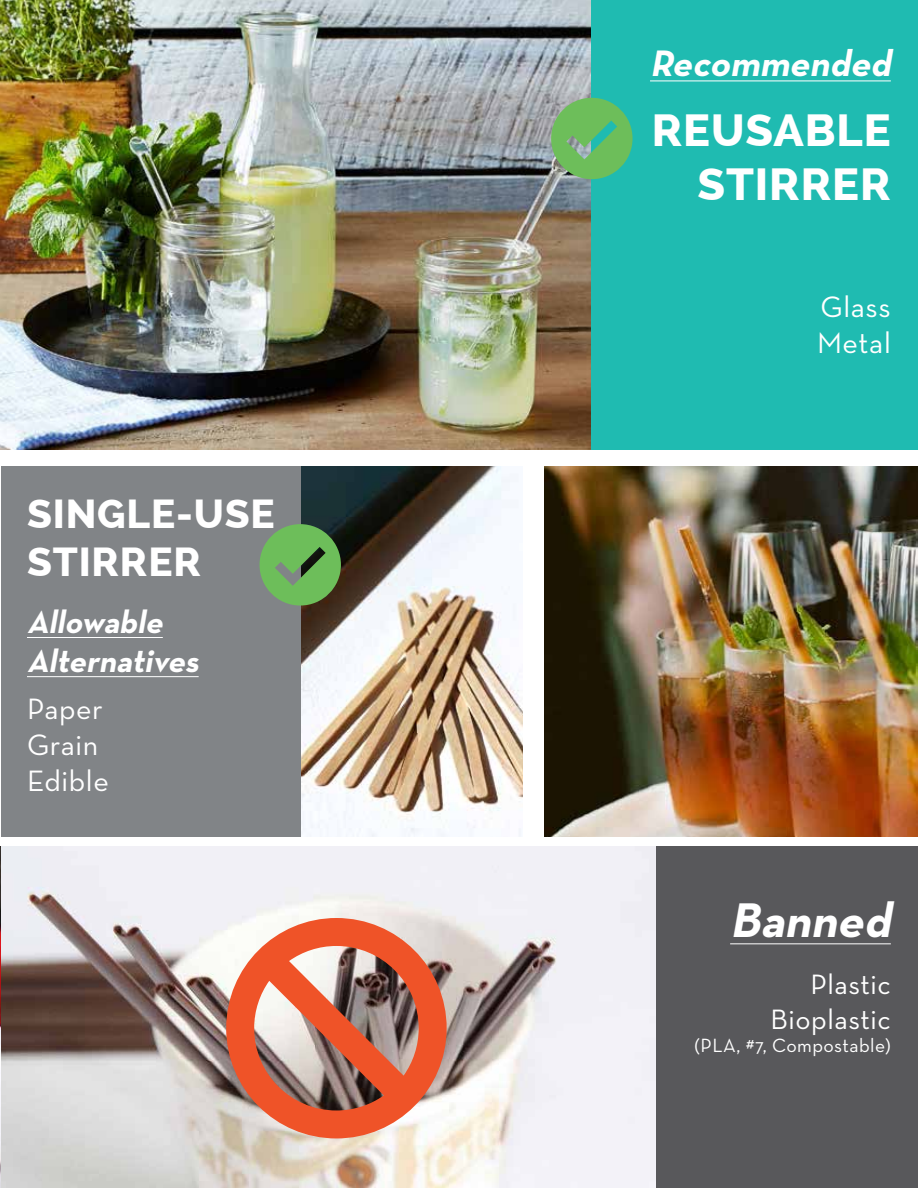
<style>
.page{position:relative;width:918px;height:1188px;background:#fff}
.page>*{position:absolute;margin:0;border:0;box-sizing:border-box;transform-origin:0 0}
.t1{font:italic 700 49.5px "Neutra Text";color:#fff}
.t2{font:800 45px/54px "Raleway";letter-spacing:.02em;color:#fff;text-align:right}
.t3{font:800 40.5px/48.6px "Raleway";letter-spacing:.02em;color:#fff}
.t4{font:italic 700 37.5px "Neutra Text";color:#fff}
.t5{font:italic 700 32.55px/39.2px "Neutra Text";color:#fff}
.t6{font:30px/36px "Neutra Text";letter-spacing:.02em;color:#fff}
.t7{font:28.5px/34.2px "Neutra Text";letter-spacing:.02em;color:#fff;text-align:right}
.t8{font:19.5px "Neutra Text";letter-spacing:.02em;color:#fff}
</style>
<div class="page">
<img style="left:0;top:847px;width:657px;height:341px">
<img style="left:300px;top:467px;width:223px;height:370px">
<img style="left:545px;top:467px;width:373px;height:370px">
<img style="left:0;top:0;width:592px;height:449px">
<div style="left:592px;top:0;width:326px;height:449px;background:#1fbbb1"></div>
<div style="left:1px;top:467px;width:299px;height:370px;background:#818487"></div>
<div style="left:657px;top:847px;width:261px;height:341px;background:#58585b"></div>
<svg style="left:551px;top:98px;width:82px;height:81px;background:#68b972"></svg>
<svg style="left:260px;top:524px;width:81px;height:82px;background:#649d56"></svg>
<svg style="left:226px;top:918px;width:221px;height:220px;background:#cf8570"></svg>
<hr style="left:650px;top:81px;width:241px;height:1px;background:#fff">
<hr style="left:730px;top:943px;width:161px;height:1px;background:#fff">
<hr style="left:27px;top:637px;width:136px;height:1px;background:#fff">
<hr style="left:27px;top:676px;width:172px;height:1px;background:#fff">
<h3 class="t3" style="left:27px;top:489px;width:249px">SINGLE-USE<br>STIRRER</h3>
<p class="t5" style="left:27px;top:602px;width:180px">Allowable<br>Alternatives</p>
<p class="t6" style="left:27px;top:691px;width:83px">Paper<br>Grain<br>Edible</p>
<p class="t4" style="left:650px;top:40px;width:250px">Recommended</p>
<h2 class="t2" style="left:652px;top:104px;width:241px">REUSABLE<br>STIRRER</h2>
<p class="t6" style="left:817px;top:288px;width:75px">Glass<br>Metal</p>
<h1 class="t1" style="left:730px;top:890px;width:173px">Banned</h1>
<p class="t7" style="left:771px;top:967px;width:122px">Plastic<br>Bioplastic</p>
<p class="t8" style="left:695px;top:1034px;width:198px">(PLA, #7, Compostable)</p>
</div>
